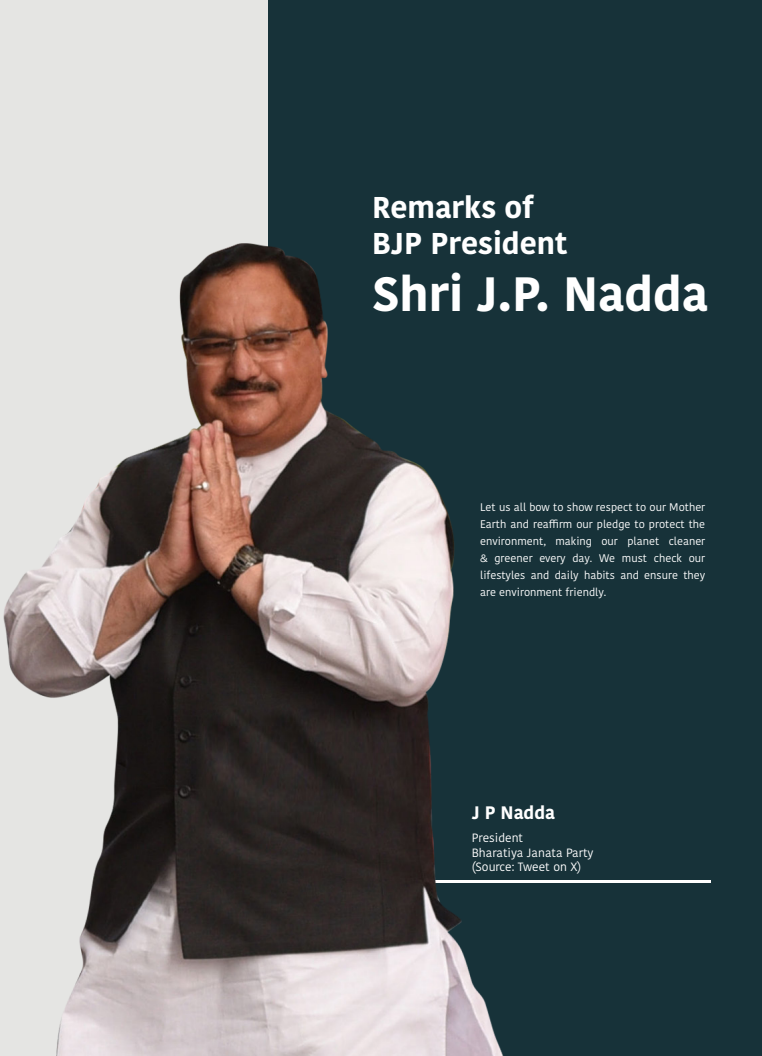
<style>
.page{position:relative;width:762px;height:1056px;background:#e5e5e3}
.page>*{position:absolute;margin:0;border:0;box-sizing:border-box;transform-origin:0 0}
.t1{font:700 48px "Kohinoor Devanagari";color:#fff}
.t2{font:700 30px "Kohinoor Devanagari";color:#fff}
.t3{font:700 18px "Kohinoor Devanagari";color:#fff}
.t4{font:12px "Kohinoor Devanagari";color:#fff}
.Body_Copy{font:11px/17px "Kohinoor Devanagari";color:#fff;text-align:justify}
</style>
<div class="page">
<div style="left:268px;top:0;width:494px;height:1056px;background:#173239"></div>
<hr style="left:334px;top:880px;width:376px;height:2px;background:#fff">
<img style="left:3px;top:243px;width:538px;height:813px">
<p class="t2" style="left:372px;top:180px;width:163px">Remarks of</p>
<p class="t2" style="left:372px;top:216px;width:197px">BJP President</p>
<p class="t1" style="left:372px;top:252px;width:337px">Shri J.P. Nadda</p>
<p class="Body_Copy" style="left:480px;top:498px;width:227px">Let us all bow to show respect to our Mother Earth and reaffirm our pledge to protect the environment, making our planet cleaner &amp; greener every day. We must check our lifestyles and daily habits and ensure they are environment friendly.</p>
<p class="t3" style="left:472px;top:797px;width:85px">J P Nadda</p>
<p class="t4" style="left:472px;top:831px;width:53px">President</p>
<p class="t4" style="left:472px;top:845px;width:123px">Bharatiya Janata Party</p>
<p class="t4" style="left:472px;top:860px;width:111px">(Source: Tweet on X)</p>
</div>
